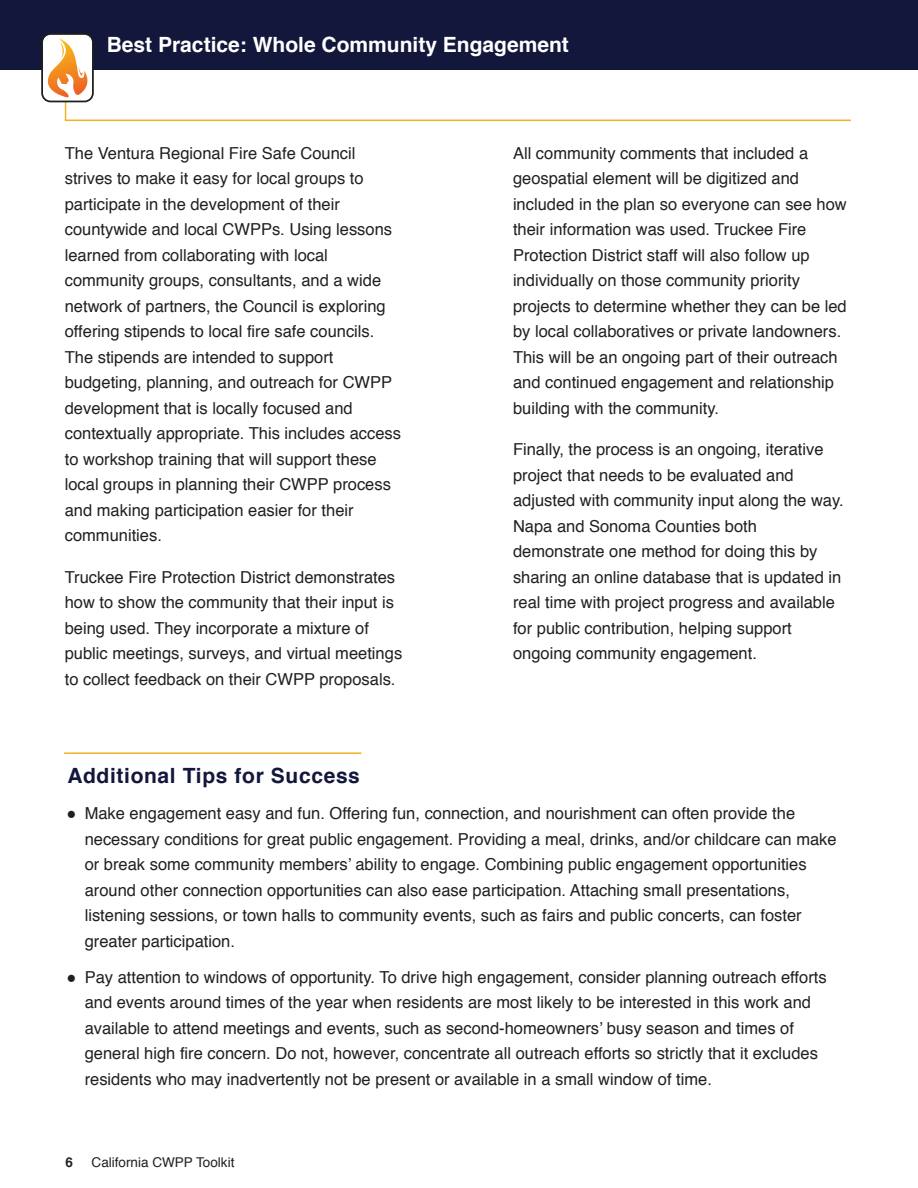
<style>
.page{position:relative;width:918px;height:1188px;background:#fff}
.page>*{position:absolute;margin:0;border:0;box-sizing:border-box;transform-origin:0 0}
.t1{font:700 21px "Helvetica";color:#fff}
.t2{font:700 21px "Helvetica";letter-spacing:.03em;color:#13173b}
.t3{font:16.5px/25.5px "Helvetica";color:#231f20}
.t4{font:13.5px "Helvetica";color:#231f20}
.t5{font:700 13.5px "Helvetica";color:#231f20}
</style>
<div class="page">
<div style="left:0;top:0;width:918px;height:70px;background:#13173b"></div>
<hr style="left:64px;top:752px;width:297px;height:2px;background:#f2b225">
<div style="left:42px;top:34px;width:51px;height:67px;background:#fff;border-radius:8px"></div>
<div style="left:41px;top:33px;width:53px;height:69px;border:2px solid #211e1e;border-radius:8px"></div>
<svg style="left:42px;top:39px;width:809px;height:83px"></svg>
<p class="t1" style="left:107px;top:35px;width:464px">Best Practice: Whole Community Engagement</p>
<p class="t3" style="left:65px;top:141px;width:338px">The Ventura Regional Fire Safe Council strives to make it easy for local groups to participate in the development of their countywide and local CWPPs. Using lessons learned from collaborating with local community groups, consultants, and a wide network of partners, the Council is exploring offering stipends to local fire safe councils.<br>The stipends are intended to support budgeting, planning, and outreach for CWPP development that is locally focused and contextually appropriate. This includes access to workshop training that will support these local groups in planning their CWPP process and making participation easier for their communities.</p>
<p class="t3" style="left:65px;top:566px;width:339px">Truckee Fire Protection District demonstrates how to show the community that their input is being used. They incorporate a mixture of public meetings, surveys, and virtual meetings to collect feedback on their CWPP proposals.</p>
<p class="t3" style="left:513px;top:141px;width:335px">All community comments that included a geospatial element will be digitized and included in the plan so everyone can see how their information was used. Truckee Fire Protection District staff will also follow up individually on those community priority projects to determine whether they can be led by local collaboratives or private landowners.<br>This will be an ongoing part of their outreach and continued engagement and relationship building with the community.</p>
<p class="t3" style="left:513px;top:438px;width:332px">Finally, the process is an ongoing, iterative project that needs to be evaluated and adjusted with community input along the way.<br>Napa and Sonoma Counties both demonstrate one method for doing this by sharing an online database that is updated in real time with project progress and available for public contribution, helping support ongoing community engagement.</p>
<p class="t2" style="left:67px;top:767px;width:294px">Additional Tips for Success</p>
<p class="t3" style="left:85px;top:802px;width:753px;text-indent:-18px">● Make engagement easy and fun. Offering fun, connection, and nourishment can often provide the necessary conditions for great public engagement. Providing a meal, drinks, and/or childcare can make or break some community members’ ability to engage. Combining public engagement opportunities around other connection opportunities can also ease participation. Attaching small presentations, listening sessions, or town halls to community events, such as fairs and public concerts, can foster greater participation.</p>
<p class="t3" style="left:85px;top:966px;width:744px;text-indent:-18px">● Pay attention to windows of opportunity. To drive high engagement, consider planning outreach efforts and events around times of the year when residents are most likely to be interested in this work and available to attend meetings and events, such as second-homeowners’ busy season and times of general high fire concern. Do not, however, concentrate all outreach efforts so strictly that it excludes residents who may inadvertently not be present or available in a small window of time.</p>
<p class="t5" style="left:65px;top:1156px;width:9px">6</p>
<p class="t4" style="left:92px;top:1156px;width:144px">California CWPP Toolkit</p>
</div>
